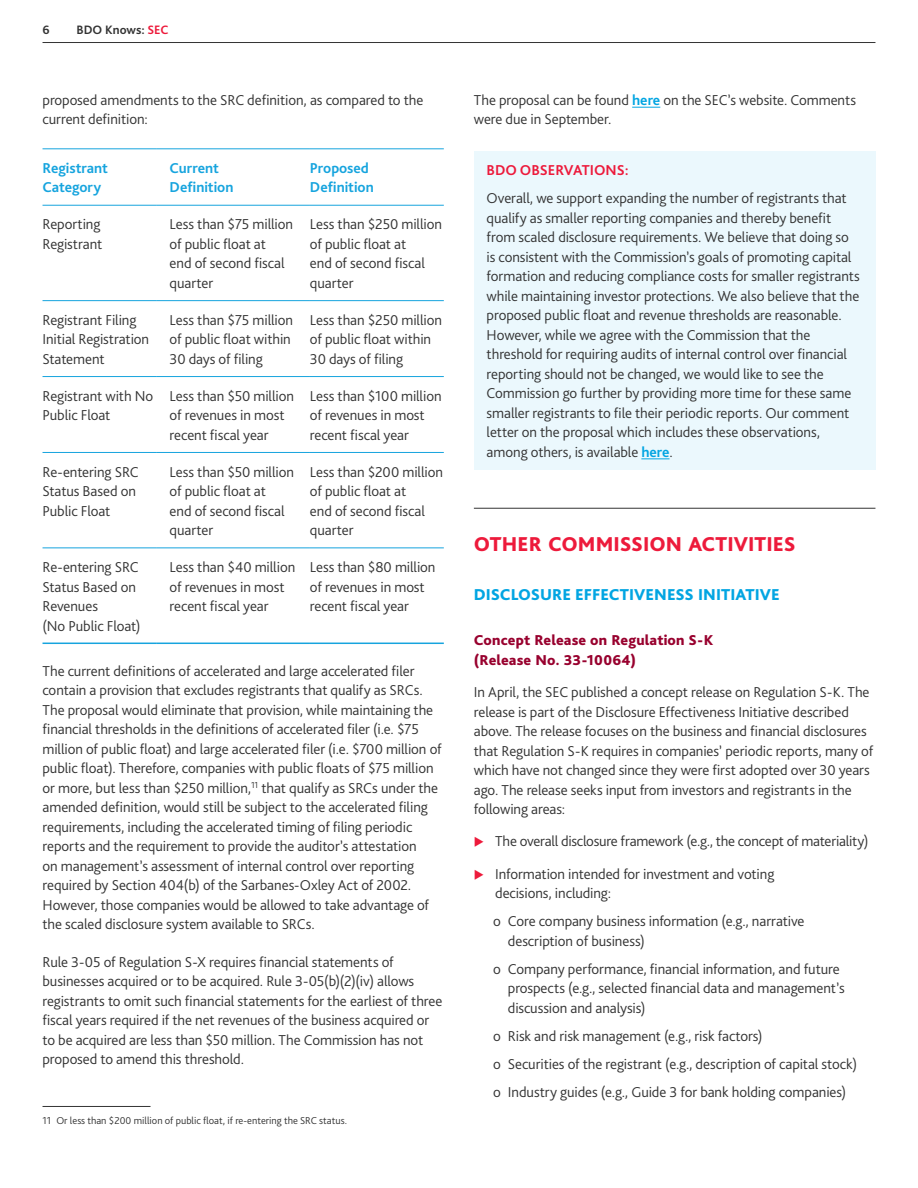
<style>
.page{position:relative;width:918px;height:1188px;background:#fff}
.page>*{position:absolute;margin:0;border:0;box-sizing:border-box;transform-origin:0 0}
.t1{font:800 21px "Bliss Pro";color:#ed1a3b}
.t2{font:800 16.5px "Bliss Pro";letter-spacing:.005em;color:#02a5e2}
.t3{font:300 15px/19.5px "Bliss Pro";letter-spacing:-.005em;color:#333}
.t4{font:700 15px/19.5px "Bliss Pro";letter-spacing:-.005em;color:#16a4de}
.t5{font:800 15px/19.5px "Bliss Pro";letter-spacing:.005em;color:#98002e}
.t6{font:700 15px "Bliss Pro";color:#ed1a3b}
.t7{font:700 12.75px "Bliss Pro";color:#333}
.t8{font:300 10.5px "Bliss Pro";color:#333}
.s1{color:#ed1a3b}
.s2{font-weight:700;color:#02a5e2}
</style>
<div class="page">
<hr style="left:43px;top:42px;width:832px;height:1px;background:#333">
<hr style="left:43px;top:148px;width:114px;height:1px;background:#16a4de">
<hr style="left:157px;top:148px;width:153px;height:1px;background:#16a4de">
<hr style="left:310px;top:148px;width:134px;height:1px;background:#16a4de">
<hr style="left:43px;top:205px;width:114px;height:1px;background:#16a4de">
<hr style="left:157px;top:205px;width:153px;height:1px;background:#16a4de">
<hr style="left:310px;top:205px;width:134px;height:1px;background:#16a4de">
<hr style="left:43px;top:300px;width:114px;height:1px;background:#16a4de">
<hr style="left:157px;top:300px;width:153px;height:1px;background:#16a4de">
<hr style="left:310px;top:300px;width:134px;height:1px;background:#16a4de">
<hr style="left:43px;top:376px;width:114px;height:1px;background:#16a4de">
<hr style="left:157px;top:376px;width:153px;height:1px;background:#16a4de">
<hr style="left:310px;top:376px;width:134px;height:1px;background:#16a4de">
<hr style="left:43px;top:452px;width:114px;height:1px;background:#16a4de">
<hr style="left:157px;top:452px;width:153px;height:1px;background:#16a4de">
<hr style="left:310px;top:452px;width:134px;height:1px;background:#16a4de">
<hr style="left:43px;top:548px;width:114px;height:1px;background:#16a4de">
<hr style="left:157px;top:548px;width:153px;height:1px;background:#16a4de">
<hr style="left:310px;top:548px;width:134px;height:1px;background:#16a4de">
<hr style="left:43px;top:643px;width:114px;height:1px;background:#16a4de">
<hr style="left:157px;top:643px;width:153px;height:1px;background:#16a4de">
<hr style="left:310px;top:643px;width:134px;height:1px;background:#16a4de">
<hr style="left:43px;top:1106px;width:108px;height:1px;background:#333">
<svg style="left:632px;top:107px;width:28px;height:1px"></svg>
<hr style="left:474px;top:508px;width:401px;height:1px;background:#333">
<div style="left:474px;top:151px;width:401px;height:318px;background:#ebf8fd"></div>
<svg style="left:641px;top:458px;width:29px;height:1px"></svg>
<p class="t7" style="left:43px;top:22px;width:9px">6</p>
<p class="t7" style="left:77px;top:22px;width:94px">BDO Knows: <span class="s1">SEC</span></p>
<p class="t3" style="left:43px;top:90px;width:382px">proposed amendments to the SRC definition, as compared to the current definition:</p>
<p class="t4" style="left:43px;top:158px;width:67px">Registrant<br>Category</p>
<p class="t4" style="left:170px;top:158px;width:65px">Current<br>Definition</p>
<p class="t4" style="left:310px;top:158px;width:65px">Proposed<br>Definition</p>
<p class="t3" style="left:43px;top:214px;width:61px">Reporting<br>Registrant</p>
<p class="t3" style="left:170px;top:214px;width:125px">Less than $75 million of public float at<br>end of second fiscal quarter</p>
<p class="t3" style="left:310px;top:214px;width:134px">Less than $250 million of public float at<br>end of second fiscal quarter</p>
<p class="t3" style="left:43px;top:310px;width:108px">Registrant Filing<br>Initial Registration<br>Statement</p>
<p class="t3" style="left:170px;top:310px;width:125px">Less than $75 million of public float within<br>30 days of filing</p>
<p class="t3" style="left:310px;top:310px;width:134px">Less than $250 million of public float within<br>30 days of filing</p>
<p class="t3" style="left:43px;top:386px;width:112px">Registrant with No<br>Public Float</p>
<p class="t3" style="left:170px;top:386px;width:126px">Less than $50 million of revenues in most recent fiscal year</p>
<p class="t3" style="left:310px;top:386px;width:133px">Less than $100 million of revenues in most recent fiscal year</p>
<p class="t3" style="left:43px;top:462px;width:98px">Re-entering SRC<br>Status Based on<br>Public Float</p>
<p class="t3" style="left:170px;top:462px;width:126px">Less than $50 million of public float at<br>end of second fiscal quarter</p>
<p class="t3" style="left:310px;top:462px;width:135px">Less than $200 million of public float at<br>end of second fiscal quarter</p>
<p class="t3" style="left:43px;top:557px;width:100px">Re-entering SRC<br>Status Based on<br>Revenues<br>(No Public Float)</p>
<p class="t3" style="left:170px;top:557px;width:127px">Less than $40 million of revenues in most recent fiscal year</p>
<p class="t3" style="left:310px;top:557px;width:127px">Less than $80 million of revenues in most recent fiscal year</p>
<p class="t3" style="left:43px;top:660px;width:401px">The current definitions of accelerated and large accelerated filer contain a provision that excludes registrants that qualify as SRCs.<br>The proposal would eliminate that provision, while maintaining the financial thresholds in the definitions of accelerated filer (i.e. $75 million of public float) and large accelerated filer (i.e. $700 million of public float). Therefore, companies with public floats of $75 million or more, but less than $250 million,<sup>11</sup> that qualify as SRCs under the amended definition, would still be subject to the accelerated filing requirements, including the accelerated timing of filing periodic reports and the requirement to provide the auditor’s attestation<br>on management’s assessment of internal control over reporting required by Section 404(b) of the Sarbanes-Oxley Act of 2002.<br>However, those companies would be allowed to take advantage of the scaled disclosure system available to SRCs.</p>
<p class="t3" style="left:43px;top:951px;width:401px">Rule 3-05 of Regulation S-X requires financial statements of businesses acquired or to be acquired. Rule 3-05(b)(2)(iv) allows registrants to omit such financial statements for the earliest of three fiscal years required if the net revenues of the business acquired or to be acquired are less than $50 million. The Commission has not proposed to amend this threshold.</p>
<p class="t8" style="left:43px;top:1114px;width:306px">11 Or less than $200 million of public float, if re-entering the SRC status.</p>
<p class="t3" style="left:474px;top:90px;width:384px">The proposal can be found <span class="s2">here</span> on the SEC’s website. Comments were due in September.</p>
<p class="t6" style="left:487px;top:161px;width:144px">BDO OBSERVATIONS:</p>
<p class="t3" style="left:487px;top:188px;width:375px">Overall, we support expanding the number of registrants that qualify as smaller reporting companies and thereby benefit from scaled disclosure requirements. We believe that doing so is consistent with the Commission’s goals of promoting capital formation and reducing compliance costs for smaller registrants while maintaining investor protections. We also believe that the proposed public float and revenue thresholds are reasonable.<br>However, while we agree with the Commission that the threshold for requiring audits of internal control over financial reporting should not be changed, we would like to see the Commission go further by providing more time for these same smaller registrants to file their periodic reports. Our comment letter on the proposal which includes these observations, among others, is available <span class="s2">here</span>.</p>
<h1 class="t1" style="left:474px;top:531px;width:323px">OTHER COMMISSION ACTIVITIES</h1>
<p class="t2" style="left:474px;top:585px;width:307px">DISCLOSURE EFFECTIVENESS INITIATIVE</p>
<p class="t5" style="left:474px;top:630px;width:241px">Concept Release on Regulation S-K (Release No. 33-10064)</p>
<p class="t3" style="left:474px;top:682px;width:401px">In April, the SEC published a concept release on Regulation S-K. The release is part of the Disclosure Effectiveness Initiative described above. The release focuses on the business and financial disclosures that Regulation S-K requires in companies’ periodic reports, many of which have not changed since they were first adopted over 30 years ago. The release seeks input from investors and registrants in the following areas:</p>
<p class="t3" style="left:495px;top:825px;width:375px;line-height:32.2px">The overall disclosure framework (e.g., the concept of materiality)<br>Information intended for investment and voting</p>
<p class="t3" style="left:493px;top:879px;width:313px;line-height:28px">decisions, including:<br>o Core company business information (e.g., narrative</p>
<p class="t3" style="left:493px;top:926px;width:348px;line-height:28px;text-indent:15px">description of business)<br>o Company performance, financial information, and future</p>
<p class="t3" style="left:508px;top:978px;width:338px">prospects (e.g., selected financial data and management’s discussion and analysis)</p>
<p class="t3" style="left:493px;top:1021px;width:366px;line-height:28px">o Risk and risk management (e.g., risk factors)<br>o Securities of the registrant (e.g., description of capital stock) o Industry guides (e.g., Guide 3 for bank holding companies)</p>
</div>
